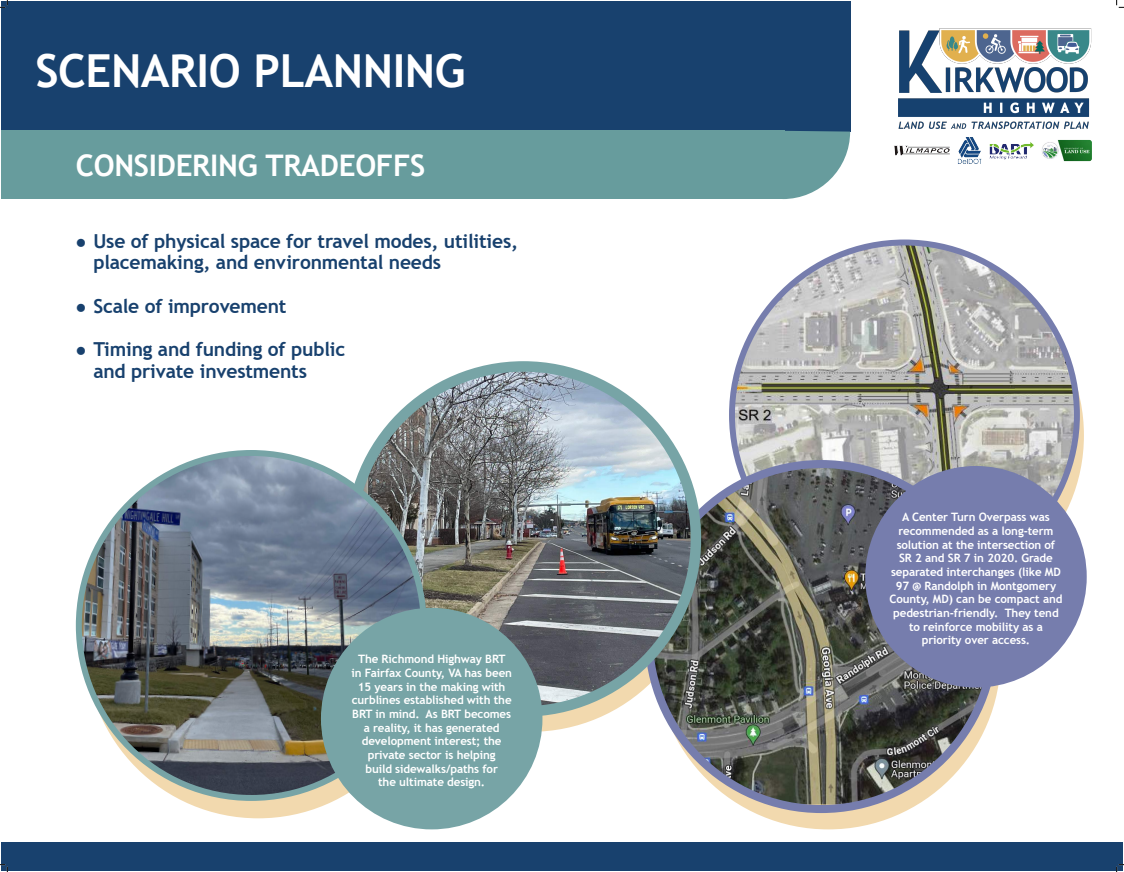
<style>
.page{position:relative;width:1124px;height:872px;background:#fff}
.page>*{position:absolute;margin:0;border:0;box-sizing:border-box;transform-origin:0 0}
.t1{font:700 45.5px "Trebuchet MS";letter-spacing:-.01em;color:#fff}
.t2{font:700 29.75px "Trebuchet MS";letter-spacing:-.01em;color:#fff}
.t3{font:700 19.25px/21.7px "Trebuchet MS";letter-spacing:-.01em;color:#18416e}
.t4{font:700 11.55px/13.6px "Trebuchet MS";letter-spacing:-.01em;color:#fff;text-align:center}
</style>
<div class="page">
<svg style="left:656px;top:484px;width:344px;height:345px;background:#d6c4ad"></svg>
<svg style="left:86px;top:473px;width:345px;height:345px;background:#daceac"></svg>
<div style="left:1px;top:1px;width:849px;height:130px;background:#18416e"></div>
<img style="left:898px;top:28px;width:193px;height:101px">
<img style="left:894px;top:137px;width:197px;height:27px">
<div style="left:1px;top:842px;width:1121px;height:28px;background:#18416e"></div>
<div style="left:1px;top:131px;width:783px;height:68px;background:#679c9d"></div>
<svg style="left:784px;top:131px;width:66px;height:68px"></svg>
<img style="left:732px;top:243px;width:344px;height:286px">
<img style="left:649px;top:464px;width:344px;height:340px">
<img style="left:351px;top:366px;width:345px;height:345px;border-radius:172px">
<img style="left:79px;top:453px;width:345px;height:345px;border-radius:172px">
<div style="left:321px;top:608px;width:221px;height:221px;background:#77a4a6;border-radius:50%"></div>
<div style="left:865px;top:466px;width:221px;height:221px;background:#767dad;border-radius:50%"></div>
<svg style="left:0;top:0;width:8px;height:8px"></svg>
<svg style="left:0;top:864px;width:8px;height:8px"></svg>
<svg style="left:1116px;top:0;width:8px;height:8px"></svg>
<svg style="left:1116px;top:864px;width:8px;height:8px"></svg>
<p class="t1" style="left:35px;top:42px;width:431px">SCENARIO PLANNING</p>
<p class="t2" style="left:76px;top:147px;width:351px">CONSIDERING TRADEOFFS</p>
<p class="t3" style="left:93px;top:230px;width:426px">Use of physical space for travel modes, utilities, placemaking, and environmental needs</p>
<p class="t3" style="left:93px;top:295px;width:195px">Scale of improvement</p>
<p class="t3" style="left:93px;top:338px;width:253px">Timing and funding of public and private investments</p>
<p class="t4" style="left:351px;top:652px;width:162px">The Richmond Highway BRT<br>in Fairfax County, VA has been<br>15 years in the making with curblines established with the<br>BRT in mind. As BRT becomes a reality, it has generated development interest; the private sector is helping<br>build sidewalks/paths for<br>the ultimate design.</p>
<p class="t4" style="left:889px;top:510px;width:174px">A Center Turn Overpass was recommended as a long-term solution at the intersection of<br>SR 2 and SR 7 in 2020. Grade separated interchanges (like MD<br>97 @ Randolph in Montgomery<br>County, MD) can be compact and pedestrian-friendly. They tend to reinforce mobility as a priority over access.</p>
</div>
